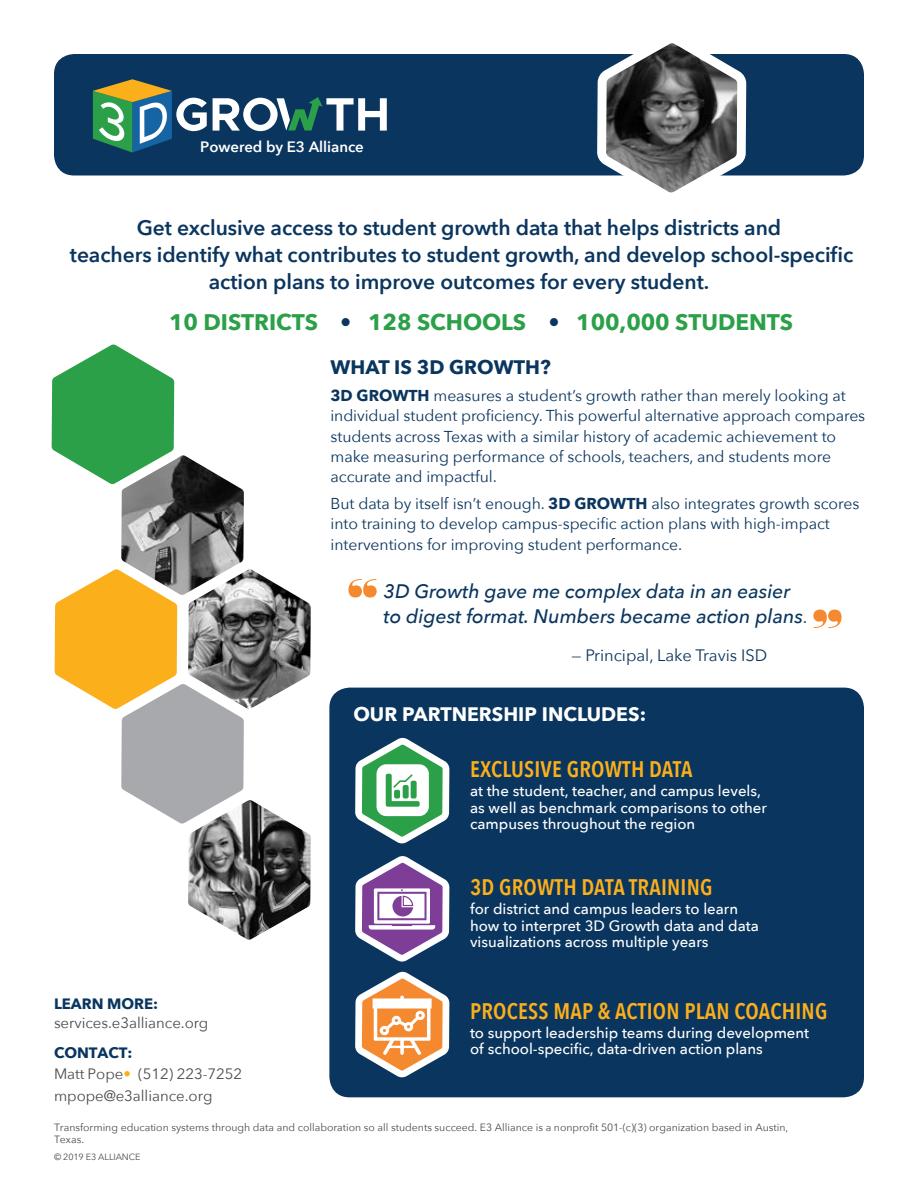
<style>
.page{position:relative;width:918px;height:1188px;background:#fff}
.page>*{position:absolute;margin:0;border:0;box-sizing:border-box;transform-origin:0 0}
.t1{font:600 22.5px "Avenir Next Condensed";letter-spacing:.01em;color:#fbaf1b}
.t2{font:700 22.5px "Avenir Next";letter-spacing:-.005em;color:#2ba048}
.t3{font:600 21px/27px "Avenir Next";letter-spacing:-.005em;color:#0a355e;text-align:center}
.t4{font:italic 500 19.5px/25.5px "Avenir Next";letter-spacing:-.005em;color:#0a355e}
.t5{font:700 19.5px "Avenir Next";color:#fff}
.t6{font:700 19.5px "Avenir Next";color:#0a355e}
.t7{font:16.5px "Avenir Next";letter-spacing:-.005em;color:#0a355e}
.t8{font:15.75px/20.2px "Avenir Next";letter-spacing:-.005em;color:#0a355e}
.t9{font:500 15px/16.5px "Avenir Next";color:#fff}
.t10{font:15px/20.5px "Avenir Next";letter-spacing:-.005em;color:#4b4c4d}
.t11{font:600 15px "Avenir Next";letter-spacing:-.005em;color:#fff}
.t12{font:700 15px "Avenir Next";letter-spacing:-.005em;color:#0a355e}
.t13{font:10.5px/12.6px "Avenir Next";color:#4b4c4d}
.t14{font:9px "Avenir Next";letter-spacing:-.01em;color:#4b4c4d}
.s1{color:#0a355e}
.s2{font-weight:700}
.s3{font-weight:400;font-style:normal;font-size:17.55px}
.s4{font-weight:700;color:#0a355e}
.s5{color:#fbaf1b}
.s6{font-style:inherit}
.s7{color:#4a4b4d}
</style>
<div class="page">
<div style="left:54px;top:54px;width:810px;height:122px;background:#0a355e;border-radius:20px"></div>
<svg style="left:591px;top:43px;width:161px;height:1055px"></svg>
<svg style="left:189px;top:98px;width:137px;height:842px"></svg>
<svg style="left:51px;top:54px;width:138px;height:851px"></svg>
<svg style="left:348px;top:584px;width:2px;height:11px"></svg>
<svg style="left:813px;top:610px;width:29px;height:18px"></svg>
<svg style="left:93px;top:79px;width:114px;height:74px"></svg>
<svg style="left:213px;top:97px;width:137px;height:34px"></svg>
<div style="left:329px;top:688px;width:535px;height:409px;background:#0a355e;border-radius:20px"></div>
<svg style="left:350px;top:98px;width:104px;height:1000px"></svg>
<svg style="left:359px;top:741px;width:87px;height:99px"></svg>
<p class="t11" style="left:200px;top:134px;width:165px">Powered by E3 Alliance</p>
<p class="t3" style="left:70px;top:214px;width:785px">Get exclusive access to student growth data that helps districts and<br>teachers identify what contributes to student growth, and develop school-specific action plans to improve outcomes for every student.</p>
<p class="t2" style="left:169px;top:302px;width:625px">10 DISTRICTS <span class="s1">•</span> 128 SCHOOLS <span class="s1">•</span> 100,000 STUDENTS</p>
<p class="t6" style="left:330px;top:350px;width:222px">WHAT IS 3D GROWTH?</p>
<p class="t8" style="left:330px;top:385px;width:536px"><span class="s2">3D GROWTH</span> measures a student’s growth rather than merely looking at individual student proficiency. This powerful alternative approach compares students across Texas with a similar history of academic achievement to make measuring performance of schools, teachers, and students more accurate and impactful.</p>
<p class="t8" style="left:330px;top:493px;width:530px">But data by itself isn’t enough. <span class="s2">3D GROWTH</span> also integrates growth scores into training to develop campus-specific action plans with high-impact interventions for improving student performance.</p>
<p class="t4" style="left:384px;top:577px;width:425px">3D Growth gave me complex data in an easier to digest format. Numbers became action plans<span class="s3">.</span></p>
<p class="t7" style="left:572px;top:641px;width:197px">— Principal, Lake Travis ISD</p>
<p class="t5" style="left:353px;top:698px;width:294px">OUR PARTNERSHIP INCLUDES:</p>
<p class="t1" style="left:470px;top:750px;width:224px">EXCLUSIVE GROWTH DATA</p>
<p class="t9" style="left:470px;top:782px;width:298px">at the student, teacher, and campus levels, as well as benchmark comparisons to other campuses throughout the region</p>
<p class="t12" style="left:54px;top:991px;width:106px">LEARN MORE:</p>
<p class="t10" style="left:54px;top:1012px;width:156px">services.e3alliance.org</p>
<p class="t10" style="left:54px;top:1042px;width:190px"><span class="s4">CONTACT:<br></span>Matt Pope<span class="s5">•</span> (512) <span class="s6">223-725</span>2</p>
<p class="t10" style="left:54px;top:1085px;width:160px"><span class="s7">mpope</span>@e3alliance.org</p>
<p class="t1" style="left:470px;top:868px;width:244px">3D GROWTH DATA TRAINING</p>
<p class="t9" style="left:470px;top:900px;width:290px">for district and campus leaders to learn how to interpret 3D Growth data and data visualizations across multiple years</p>
<p class="t1" style="left:470px;top:991px;width:359px">PROCESS MAP &amp; ACTION PLAN COACHING</p>
<p class="t9" style="left:470px;top:1024px;width:341px">to support leadership teams during development of school-specific, data-driven action plans</p>
<p class="t13" style="left:54px;top:1120px;width:736px">Transforming education systems through data and collaboration so all students succeed. E3 Alliance is a nonprofit 501-(c)(3) organization based in Austin,<br>Texas.</p>
<p class="t14" style="left:54px;top:1149px;width:88px">© 201<span class="s6">9</span> E3 ALLIANCE</p>
</div>
